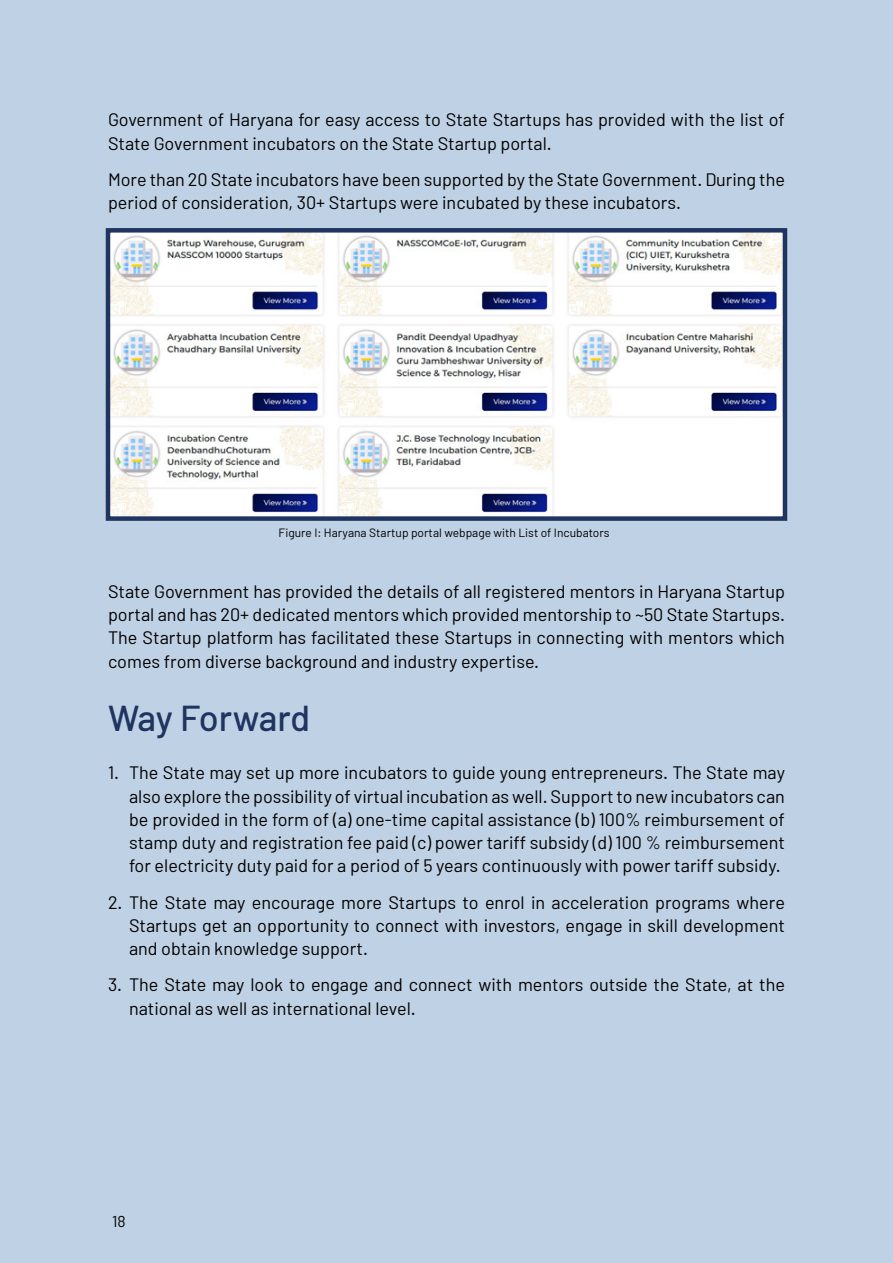
<style>
.page{position:relative;width:893px;height:1263px;background:#bfd1e4}
.page>*{position:absolute;margin:0;border:0;box-sizing:border-box;transform-origin:0 0}
.t1{font:500 36px "Barlow";letter-spacing:-.01em;color:#203460}
.t2{font:18px/23.2px "Barlow";color:#000}
.t3{font:15.75px "Barlow";color:#000}
.t4{font:12px "Barlow";color:#000}
</style>
<div class="page">
<img style="left:111px;top:233px;width:671px;height:283px">
<div style="left:106px;top:228px;width:681px;height:293px;border:4px solid #203460"></div>
<p class="t2" style="left:108px;top:108px;width:678px">Government of Haryana for easy access to State Startups has provided with the list of<br>State Government incubators on the State Startup portal.</p>
<p class="t2" style="left:108px;top:167px;width:678px">More than 20 State incubators have been supported by the State Government. During the period of consideration, 30+ Startups were incubated by these incubators.</p>
<p class="t4" style="left:279px;top:525px;width:332px">Figure I: Haryana Startup portal webpage with List of Incubators</p>
<p class="t2" style="left:108px;top:579px;width:678px;text-align:justify">State Government has provided the details of all registered mentors in Haryana Startup portal and has 20+ dedicated mentors which provided mentorship to ~50 State Startups.<br>The Startup platform has facilitated these Startups in connecting with mentors which comes from diverse background and industry expertise.</p>
<h1 class="t1" style="left:108px;top:696px;width:204px">Way Forward</h1>
<p class="t2" style="left:129px;top:761px;width:657px;text-align:justify;text-indent:-21px">1. The State may set up more incubators to guide young entrepreneurs. The State may also explore the possibility of virtual incubation as well. Support to new incubators can be provided in the form of (a) one-time capital assistance (b) 100% reimbursement of stamp duty and registration fee paid (c) power tariff subsidy (d) 100 % reimbursement for electricity duty paid for a period of 5 years continuously with power tariff subsidy.</p>
<p class="t2" style="left:129px;top:890px;width:657px;text-align:justify;text-indent:-21px">2. The State may encourage more Startups to enrol in acceleration programs where Startups get an opportunity to connect with investors, engage in skill development and obtain knowledge support.</p>
<p class="t2" style="left:129px;top:973px;width:657px;text-indent:-21px">3. The State may look to engage and connect with mentors outside the State, at the national as well as international level.</p>
<p class="t3" style="left:112px;top:1212px;width:15px">18</p>
</div>
